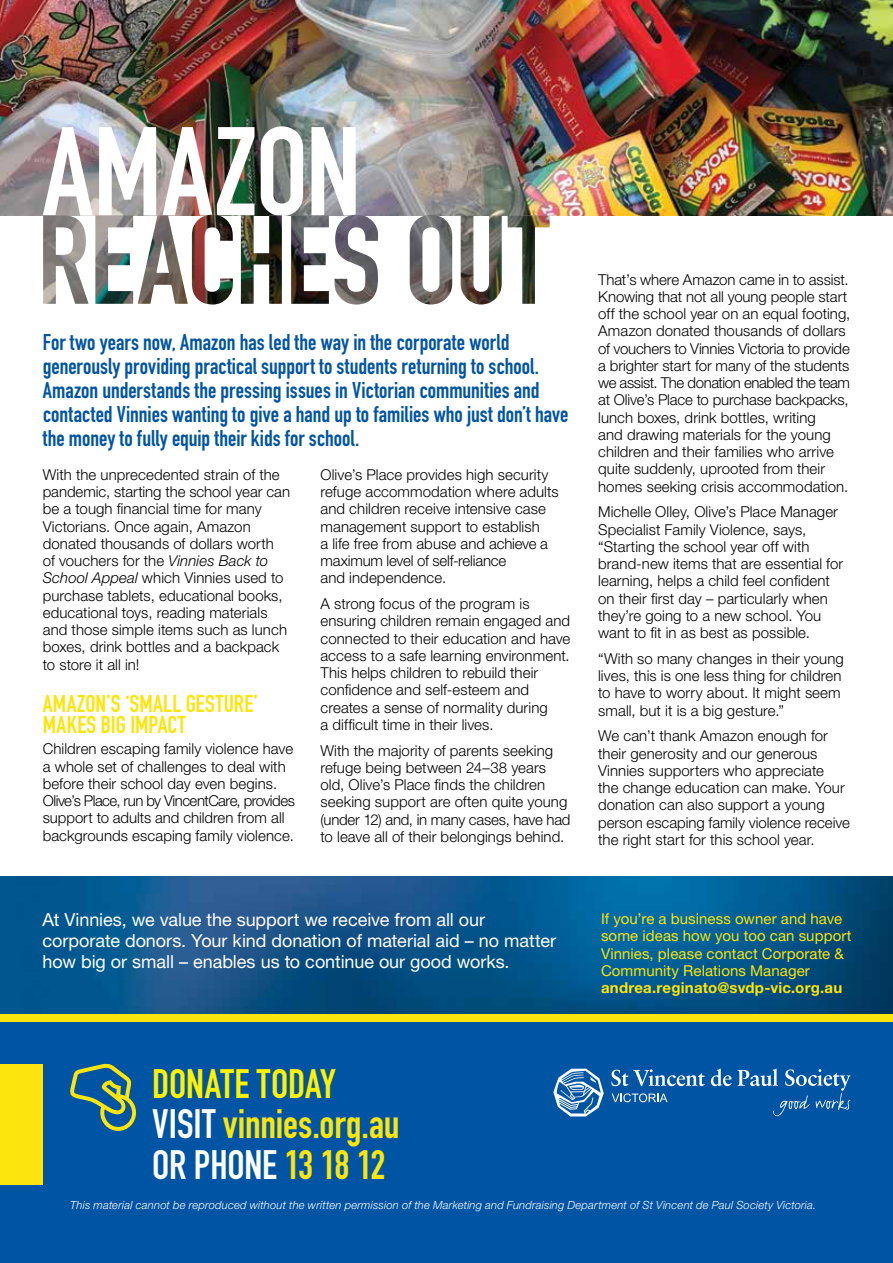
<style>
.page{position:relative;width:893px;height:1263px;background:#fff}
.page>*{position:absolute;margin:0;border:0;box-sizing:border-box;transform-origin:0 0}
.t1{font:700 124.05px "DIN Condensed";color:#fff}
.t2{font:700 40.5px/40.5px "DIN Condensed";letter-spacing:-.005em;color:#fce50c}
.t3{font:700 24px/21px "DIN Condensed";letter-spacing:.015em;color:#fce50c}
.t4{font:700 22.5px/24px "DIN Condensed";color:#0054a4}
.t5{font:18px/21px "Helvetica Neue LT Std";letter-spacing:-.005em;color:#fff}
.t6{font:300 15px/17.2px "Helvetica Neue LT Std";letter-spacing:.005em;color:#000}
.t7{font:15px/17.2px "Helvetica Neue LT Std";letter-spacing:.005em;color:#fce50c}
.t8{font:700 15px "Helvetica Neue LT Std";letter-spacing:.015em;color:#fce50c}
.t9{font:italic 300 11.25px "Helvetica Neue LT Std";letter-spacing:.015em;color:#fff}
.s1{font-style:italic}
.s2{color:#fff200}
.s3{color:#fff}
</style>
<div class="page">
<img style="left:0;top:876px;width:893px;height:138px">
<div style="left:0;top:1014px;width:893px;height:9px;background:#fce50c"></div>
<img style="left:0;top:0;width:893px;height:215px">
<svg style="left:43px;top:215px;width:149px;height:89px"></svg>
<img style="left:192px;top:215px;width:358px;height:89px">
<div style="left:0;top:1023px;width:893px;height:240px;background:#0054a4"></div>
<div style="left:0;top:1064px;width:43px;height:120px;background:#fce50c"></div>
<svg style="left:553px;top:1069px;width:51px;height:47px"></svg>
<svg style="left:611px;top:1069px;width:94px;height:17px"></svg>
<svg style="left:711px;top:1068px;width:21px;height:18px"></svg>
<svg style="left:738px;top:1068px;width:112px;height:48px"></svg>
<svg style="left:612px;top:1093px;width:56px;height:9px"></svg>
<svg style="left:70px;top:1063px;width:66px;height:68px"></svg>
<h1 class="t1" style="left:43px;top:89px;width:320px">AMAZON</h1>
<p class="t4" style="left:43px;top:330px;width:527px">For two years now, Amazon has led the way in the corporate world generously providing practical support to students returning to school.<br>Amazon understands the pressing issues in Victorian communities and contacted Vinnies wanting to give a hand up to families who just don’t have the money to fully equip their kids for school.</p>
<p class="t6" style="left:43px;top:466px;width:249px">With the unprecedented strain of the pandemic, starting the school year can be a tough financial time for many Victorians. Once again, Amazon donated thousands of dollars worth<br>of vouchers for the <span class="s1">Vinnies Back to School Appeal</span> which Vinnies used to purchase tablets, educational books, educational toys, reading materials and those simple items such as lunch boxes, drink bottles and a backpack to store it all in!</p>
<h3 class="t3" style="left:43px;top:693px;width:217px">AMAZON’S ‘SMALL GESTURE’<br>MAKES BIG IMPACT</h3>
<p class="t6" style="left:43px;top:740px;width:254px">Children escaping family violence have a whole set of challenges to deal with before their school day even begins.<br>Olive’s Place, run by VincentCare, provides support to adults and children from all backgrounds escaping family violence.</p>
<p class="t6" style="left:320px;top:466px;width:240px">Olive’s Place provides high security refuge accommodation where adults and children receive intensive case management support to establish<br>a life free from abuse and achieve a maximum level of self-reliance<br>and independence.</p>
<p class="t6" style="left:320px;top:595px;width:251px">A strong focus of the program is ensuring children remain engaged and connected to their education and have access to a safe learning environment.<br>This helps children to rebuild their confidence and self-esteem and creates a sense of normality during<br>a difficult time in their lives.</p>
<p class="t6" style="left:320px;top:741px;width:251px">With the majority of parents seeking refuge being between 24–38 years old, Olive’s Place finds the children seeking support are often quite young (under 12) and, in many cases, have had to leave all of their belongings behind.</p>
<p class="t6" style="left:598px;top:270px;width:254px">That’s where Amazon came in to assist.<br>Knowing that not all young people start off the school year on an equal footing, Amazon donated thousands of dollars of vouchers to Vinnies Victoria to provide a brighter start for many of the students we assist. The donation enabled the team at Olive’s Place to purchase backpacks, lunch boxes, drink bottles, writing<br>and drawing materials for the young children and their families who arrive quite suddenly, uprooted from their homes seeking crisis accommodation.</p>
<p class="t6" style="left:598px;top:503px;width:247px">Michelle Olley, Olive’s Place Manager Specialist Family Violence, says, “Starting the school year off with brand-new items that are essential for learning, helps a child feel confident on their first day – particularly when they’re going to a new school. You want to fit in as best as possible.</p>
<p class="t6" style="left:598px;top:650px;width:247px">“With so many changes in their young lives, this is one less thing for children to have to worry about. It might seem small, but it is a big gesture.”</p>
<p class="t6" style="left:598px;top:727px;width:253px">We can’t thank Amazon enough for their generosity and our generous Vinnies supporters who appreciate<br>the change education can make. Your donation can also support a young person escaping family violence receive the right start for this school year.</p>
<p class="t5" style="left:43px;top:909px;width:515px">At Vinnies, we value the support we receive from all our corporate donors. Your kind donation of material aid – no matter how big or small – enables us to continue our good works.</p>
<p class="t7" style="left:601px;top:910px;width:252px">If you’re a business owner and have some ideas how you too can support Vinnies, please contact Corporate &amp; Community Relations Manager</p>
<p class="t8" style="left:601px;top:978px;width:243px">andrea.reginato@svdp-vic.org.au</p>
<h2 class="t2" style="left:152px;top:1063px;width:249px"><span class="s2">DONATE TODAY<br></span><span class="s3">VISIT</span> vinnies.org.au<br><span class="s3">OR PHONE</span> 13 18 12</h2>
<p class="t9" style="left:70px;top:1198px;width:748px">This material cannot be reproduced without the written permission of the Marketing and Fundraising Department of St Vincent de Paul Society Victoria.</p>
</div>
